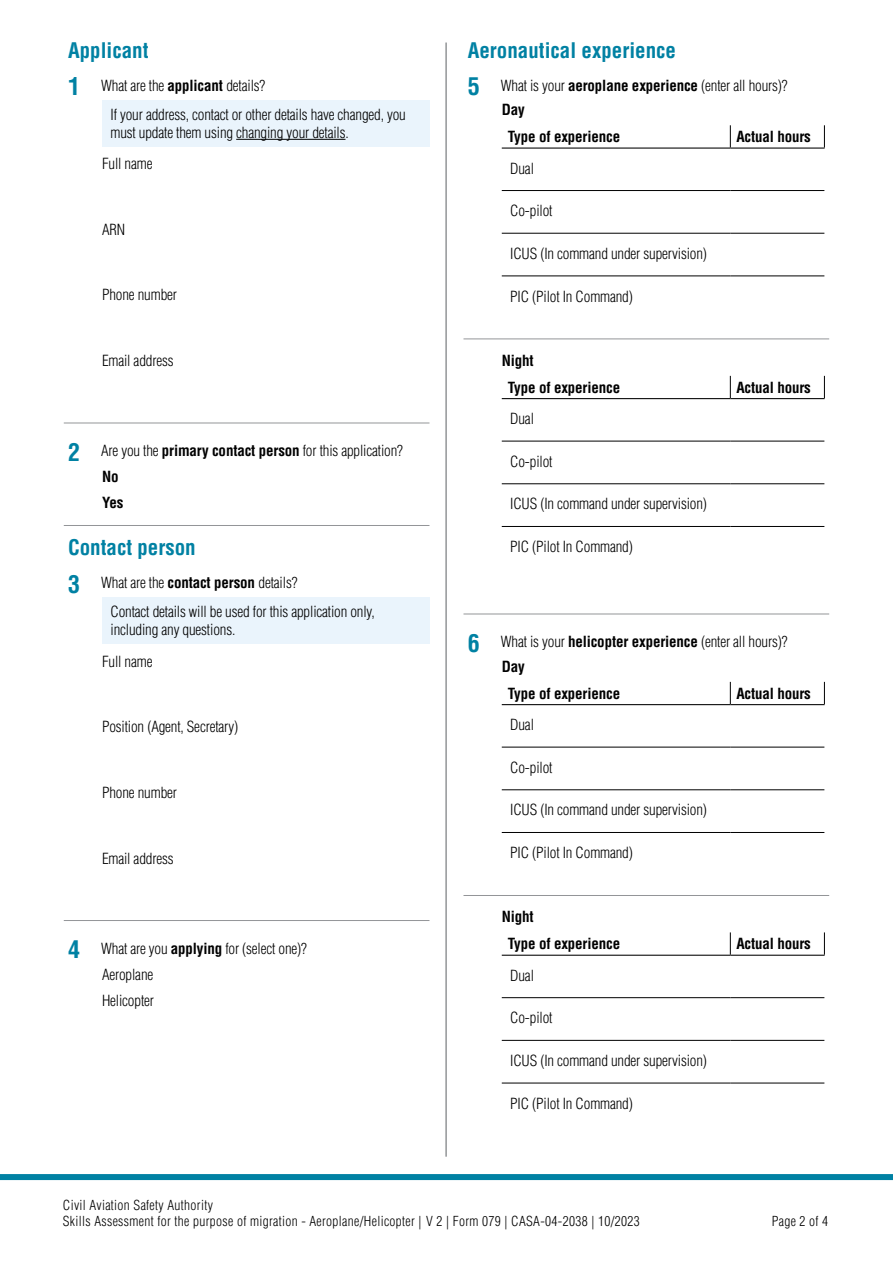
<style>
.page{position:relative;width:893px;height:1263px;background:#fff}
.page>*{position:absolute;margin:0;border:0;box-sizing:border-box;transform-origin:0 0}
.Sub-H_Cont_Bold_blue_14pt{font:700 condensed 21px "Helvetica LT Std";color:#0081a3}
.Table_P_10pt_Left{font:300 condensed 15px "Helvetica LT Std";letter-spacing:-.01em;color:#000}
._1SH__P_Indent_9mm_10pt{font:300 condensed 15px "Helvetica LT Std";letter-spacing:-.01em;color:#000}
.P_10pt_SA1pt{font:300 condensed 15px/18px "Helvetica LT Std";letter-spacing:-.01em;color:#000}
.Table_H{font:700 condensed 15px "Helvetica LT Std";letter-spacing:-.01em;color:#000}
.P_Indent_9mm_10pt_SA1mm{font:300 condensed 15px "Helvetica LT Std";letter-spacing:-.01em;color:#000}
.Application_type_9mm_tabs{font:300 condensed 15px "Helvetica LT Std";letter-spacing:-.01em;color:#000}
.P_Indent_9mm_10pt_SA1mm-2{font:700 condensed 15px "Helvetica LT Std";letter-spacing:-.01em;color:#000}
.P_Indent_9mm_10pt_SA0mm{font:700 condensed 15px "Helvetica LT Std";color:#000}
.N_Y_Checkbox_line{font:700 condensed 15px "Helvetica LT Std";color:#000}
.t1{font:300 condensed 13.5px/16.5px "Helvetica LT Std";letter-spacing:.025em;color:#000}
.s1{font-weight:700;font-size:24px;color:#0081a3}
.s2{font-weight:700}
</style>
<div class="page">
<div style="left:0;top:1174px;width:893px;height:6px;background:#0081a3"></div>
<hr style="left:445px;top:43px;width:2px;height:1114px;background:#939598">
<hr style="left:730px;top:190px;width:94px;height:1px;background:#000">
<hr style="left:502px;top:233px;width:228px;height:1px;background:#000">
<hr style="left:730px;top:233px;width:94px;height:1px;background:#000">
<hr style="left:502px;top:276px;width:228px;height:1px;background:#000">
<hr style="left:730px;top:276px;width:94px;height:1px;background:#000">
<hr style="left:502px;top:190px;width:228px;height:1px;background:#000">
<svg style="left:824px;top:125px;width:1px;height:23px"></svg>
<svg style="left:730px;top:125px;width:1px;height:23px"></svg>
<hr style="left:502px;top:148px;width:228px;height:1px;background:#000">
<hr style="left:730px;top:148px;width:95px;height:1px;background:#000">
<hr style="left:463px;top:339px;width:366px;height:1px;background:#939598">
<hr style="left:730px;top:441px;width:94px;height:1px;background:#000">
<hr style="left:502px;top:483px;width:228px;height:1px;background:#000">
<hr style="left:730px;top:483px;width:94px;height:1px;background:#000">
<hr style="left:502px;top:526px;width:228px;height:1px;background:#000">
<hr style="left:730px;top:526px;width:94px;height:1px;background:#000">
<hr style="left:502px;top:441px;width:228px;height:1px;background:#000">
<svg style="left:824px;top:376px;width:1px;height:22px"></svg>
<svg style="left:730px;top:376px;width:1px;height:22px"></svg>
<hr style="left:502px;top:398px;width:228px;height:1px;background:#000">
<hr style="left:730px;top:398px;width:95px;height:1px;background:#000">
<hr style="left:463px;top:614px;width:366px;height:1px;background:#939598">
<hr style="left:730px;top:747px;width:94px;height:1px;background:#000">
<hr style="left:502px;top:789px;width:228px;height:1px;background:#000">
<hr style="left:730px;top:789px;width:94px;height:1px;background:#000">
<hr style="left:502px;top:832px;width:228px;height:1px;background:#000">
<hr style="left:730px;top:832px;width:94px;height:1px;background:#000">
<hr style="left:502px;top:747px;width:228px;height:1px;background:#000">
<svg style="left:824px;top:682px;width:1px;height:22px"></svg>
<svg style="left:730px;top:682px;width:1px;height:22px"></svg>
<hr style="left:502px;top:704px;width:228px;height:1px;background:#000">
<hr style="left:730px;top:704px;width:95px;height:1px;background:#000">
<hr style="left:463px;top:895px;width:366px;height:1px;background:#939598">
<hr style="left:730px;top:997px;width:94px;height:1px;background:#000">
<hr style="left:502px;top:1040px;width:228px;height:1px;background:#000">
<hr style="left:730px;top:1040px;width:94px;height:1px;background:#000">
<hr style="left:502px;top:1083px;width:228px;height:1px;background:#000">
<hr style="left:730px;top:1083px;width:94px;height:1px;background:#000">
<hr style="left:502px;top:997px;width:228px;height:1px;background:#000">
<svg style="left:824px;top:932px;width:1px;height:23px"></svg>
<svg style="left:730px;top:932px;width:1px;height:23px"></svg>
<hr style="left:502px;top:955px;width:228px;height:1px;background:#000">
<hr style="left:730px;top:955px;width:95px;height:1px;background:#000">
<div style="left:102px;top:100px;width:327px;height:47px;background:#eaf4fc"></div>
<hr style="left:236px;top:139px;width:109px;height:1px;background:#000">
<hr style="left:64px;top:423px;width:365px;height:1px;background:#939598">
<hr style="left:64px;top:525px;width:365px;height:1px;background:#939598">
<div style="left:102px;top:597px;width:327px;height:47px;background:#eaf4fc"></div>
<hr style="left:64px;top:920px;width:365px;height:1px;background:#939598">
<h1 class="Sub-H_Cont_Bold_blue_14pt" style="left:68px;top:37px;width:82px">Applicant</h1>
<p class="_1SH__P_Indent_9mm_10pt" style="left:68px;top:76px;width:199px"><span class="s1">1</span> What are the <span class="s2">applicant</span> details?</p>
<p class="P_10pt_SA1pt" style="left:111px;top:105px;width:297px">If your address, contact or other details have changed, you must update them using changing your details.</p>
<p class="P_Indent_9mm_10pt_SA1mm" style="left:102px;top:154px;width:52px">Full name</p>
<p class="P_Indent_9mm_10pt_SA1mm" style="left:102px;top:220px;width:25px">ARN</p>
<p class="P_Indent_9mm_10pt_SA1mm" style="left:102px;top:286px;width:76px">Phone number</p>
<p class="P_Indent_9mm_10pt_SA1mm" style="left:102px;top:351px;width:73px">Email address</p>
<p class="_1SH__P_Indent_9mm_10pt" style="left:68px;top:441px;width:337px"><span class="s1">2</span> Are you the <span class="s2">primary contact person</span> for this application?</p>
<p class="N_Y_Checkbox_line" style="left:102px;top:467px;width:18px">No</p>
<p class="P_Indent_9mm_10pt_SA0mm" style="left:102px;top:493px;width:23px">Yes</p>
<h1 class="Sub-H_Cont_Bold_blue_14pt" style="left:68px;top:534px;width:129px">Contact person</h1>
<p class="_1SH__P_Indent_9mm_10pt" style="left:68px;top:573px;width:231px"><span class="s1">3</span> What are the <span class="s2">contact person</span> details?</p>
<p class="P_10pt_SA1pt" style="left:111px;top:603px;width:266px">Contact details will be used for this application only, including any questions.</p>
<p class="P_Indent_9mm_10pt_SA1mm" style="left:102px;top:652px;width:52px">Full name</p>
<p class="P_Indent_9mm_10pt_SA1mm" style="left:102px;top:717px;width:138px">Position (Agent, Secretary)</p>
<p class="P_Indent_9mm_10pt_SA1mm" style="left:102px;top:783px;width:76px">Phone number</p>
<p class="P_Indent_9mm_10pt_SA1mm" style="left:102px;top:849px;width:73px">Email address</p>
<p class="_1SH__P_Indent_9mm_10pt" style="left:68px;top:939px;width:241px"><span class="s1">4</span> What are you <span class="s2">applying</span> for (select one)?</p>
<p class="Application_type_9mm_tabs" style="left:102px;top:965px;width:53px">Aeroplane</p>
<p class="Application_type_9mm_tabs" style="left:102px;top:991px;width:53px">Helicopter</p>
<h1 class="Sub-H_Cont_Bold_blue_14pt" style="left:468px;top:37px;width:210px">Aeronautical experience</h1>
<p class="_1SH__P_Indent_9mm_10pt" style="left:468px;top:76px;width:321px"><span class="s1">5</span> What is your <span class="s2">aeroplane experience</span> (enter all hours)?</p>
<p class="P_Indent_9mm_10pt_SA1mm-2" style="left:502px;top:100px;width:25px">Day</p>
<p class="Table_H" style="left:508px;top:127px;width:114px">Type of experience</p>
<p class="Table_H" style="left:736px;top:127px;width:76px">Actual hours</p>
<p class="Table_P_10pt_Left" style="left:510px;top:159px;width:25px">Dual</p>
<p class="Table_P_10pt_Left" style="left:510px;top:201px;width:44px">Co-pilot</p>
<p class="Table_P_10pt_Left" style="left:510px;top:244px;width:198px">ICUS (In command under supervision)</p>
<p class="Table_P_10pt_Left" style="left:510px;top:287px;width:124px">PIC (Pilot In Command)</p>
<p class="P_Indent_9mm_10pt_SA1mm-2" style="left:502px;top:351px;width:33px">Night</p>
<p class="Table_H" style="left:508px;top:378px;width:114px">Type of experience</p>
<p class="Table_H" style="left:736px;top:378px;width:76px">Actual hours</p>
<p class="Table_P_10pt_Left" style="left:510px;top:409px;width:25px">Dual</p>
<p class="Table_P_10pt_Left" style="left:510px;top:452px;width:44px">Co-pilot</p>
<p class="Table_P_10pt_Left" style="left:510px;top:495px;width:198px">ICUS (In command under supervision)</p>
<p class="Table_P_10pt_Left" style="left:510px;top:537px;width:124px">PIC (Pilot In Command)</p>
<p class="_1SH__P_Indent_9mm_10pt" style="left:468px;top:632px;width:321px"><span class="s1">6</span> What is your <span class="s2">helicopter experience</span> (enter all hours)?</p>
<p class="P_Indent_9mm_10pt_SA1mm-2" style="left:502px;top:657px;width:25px">Day</p>
<p class="Table_H" style="left:508px;top:684px;width:114px">Type of experience</p>
<p class="Table_H" style="left:736px;top:684px;width:76px">Actual hours</p>
<p class="Table_P_10pt_Left" style="left:510px;top:715px;width:25px">Dual</p>
<p class="Table_P_10pt_Left" style="left:510px;top:758px;width:44px">Co-pilot</p>
<p class="Table_P_10pt_Left" style="left:510px;top:801px;width:198px">ICUS (In command under supervision)</p>
<p class="Table_P_10pt_Left" style="left:510px;top:843px;width:124px">PIC (Pilot In Command)</p>
<p class="P_Indent_9mm_10pt_SA1mm-2" style="left:502px;top:907px;width:33px">Night</p>
<p class="Table_H" style="left:508px;top:934px;width:114px">Type of experience</p>
<p class="Table_H" style="left:736px;top:934px;width:76px">Actual hours</p>
<p class="Table_P_10pt_Left" style="left:510px;top:966px;width:25px">Dual</p>
<p class="Table_P_10pt_Left" style="left:510px;top:1008px;width:44px">Co-pilot</p>
<p class="Table_P_10pt_Left" style="left:510px;top:1051px;width:198px">ICUS (In command under supervision)</p>
<p class="Table_P_10pt_Left" style="left:510px;top:1094px;width:124px">PIC (Pilot In Command)</p>
<p class="t1" style="left:63px;top:1197px;width:578px">Civil Aviation Safety Authority<br>Skills Assessment for the purpose of migration - Aeroplane/Helicopter | V 2 | Form 079 | CASA-04-2038 | 10/2023</p>
<p class="t1" style="left:772px;top:1213px;width:58px">Page 2 of 4</p>
</div>
